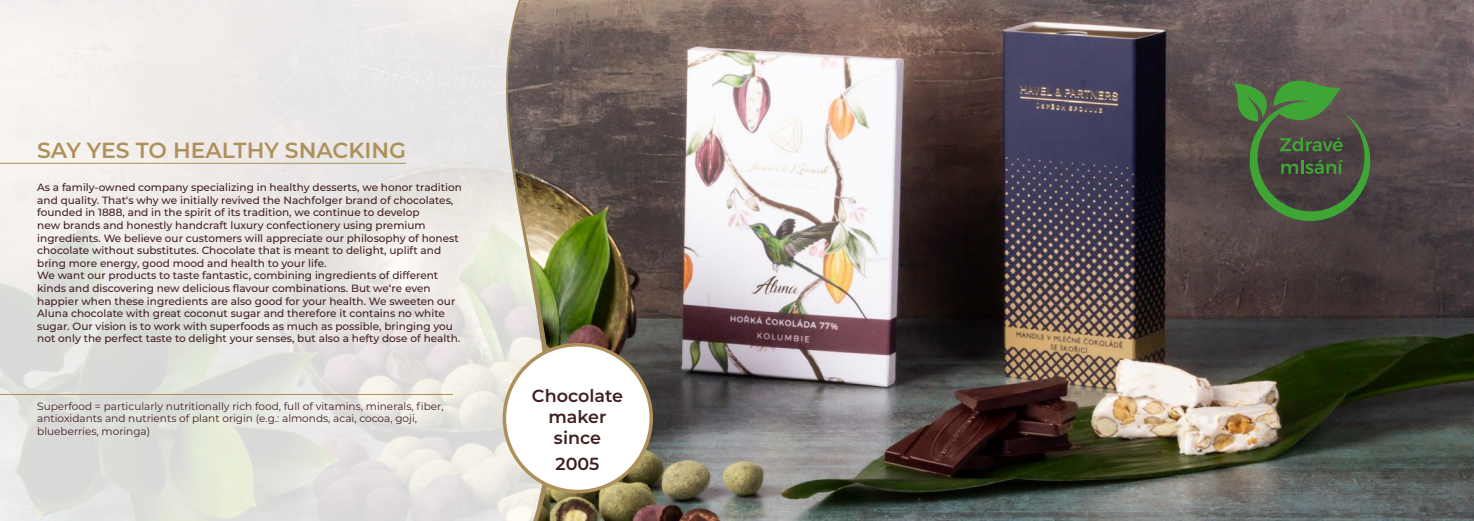
<style>
.page{position:relative;width:1474px;height:521px;background:#fff}
.page>*{position:absolute;margin:0;border:0;box-sizing:border-box;transform-origin:0 0}
.t1{font:600 21.88px "Montserrat";color:#ae915a}
.t2{font:600 17.5px/21px "Montserrat";color:#402020;text-align:center}
.t3{font:500 10.5px/12.6px "Montserrat";color:#402020}
.t4{font:10.5px/12.6px "Montserrat";color:#402020}
</style>
<div class="page">
<img style="left:553px;top:0;width:920px;height:521px">
<svg style="left:547px;top:0;width:6px;height:521px;background:#767050"></svg>
<svg style="left:0;top:0;width:547px;height:521px;background:#e4e2de"></svg>
<hr style="left:0;top:163px;width:406px;height:1px;background:#ae915a">
<div style="left:504px;top:345px;width:147px;height:146px;background:#fff;border-radius:50%"></div>
<div style="left:502px;top:343px;width:151px;height:150px;border:4px solid #ae915a;border-radius:50%"></div>
<svg style="left:1233px;top:77px;width:137px;height:144px;background:#4b5e41"></svg>
<hr style="left:0;top:394px;width:453px;height:1px;background:#ae9058">
<h1 class="t1" style="left:37px;top:141px;width:370px">SAY YES TO HEALTHY SNACKING</h1>
<p class="t3" style="left:37px;top:181px;width:426px">As a family-owned company specializing in healthy desserts, we honor tradition and quality. That‘s why we initially revived the Nachfolger brand of chocolates, founded in 1888, and in the spirit of its tradition, we continue to develop<br>new brands and honestly handcraft luxury confectionery using premium ingredients. We believe our customers will appreciate our philosophy of honest chocolate without substitutes. Chocolate that is meant to delight, uplift and bring more energy, good mood and health to your life.<br>We want our products to taste fantastic, combining ingredients of different kinds and discovering new delicious flavour combinations. But we‘re even happier when these ingredients are also good for your health. We sweeten our Aluna chocolate with great coconut sugar and therefore it contains no white sugar. Our vision is to work with superfoods as much as possible, bringing you not only the perfect taste to delight your senses, but also a hefty dose of health.</p>
<p class="t4" style="left:37px;top:400px;width:408px">Superfood = particularly nutritionally rich food, full of vitamins, minerals, fiber, antioxidants and nutrients of plant origin (e.g.: almonds, acai, cocoa, goji, blueberries, moringa)</p>
<h2 class="t2" style="left:532px;top:386px;width:93px">Chocolate maker since</h2>
<h2 class="t2" style="left:555px;top:454px;width:45px">2005</h2>
</div>
